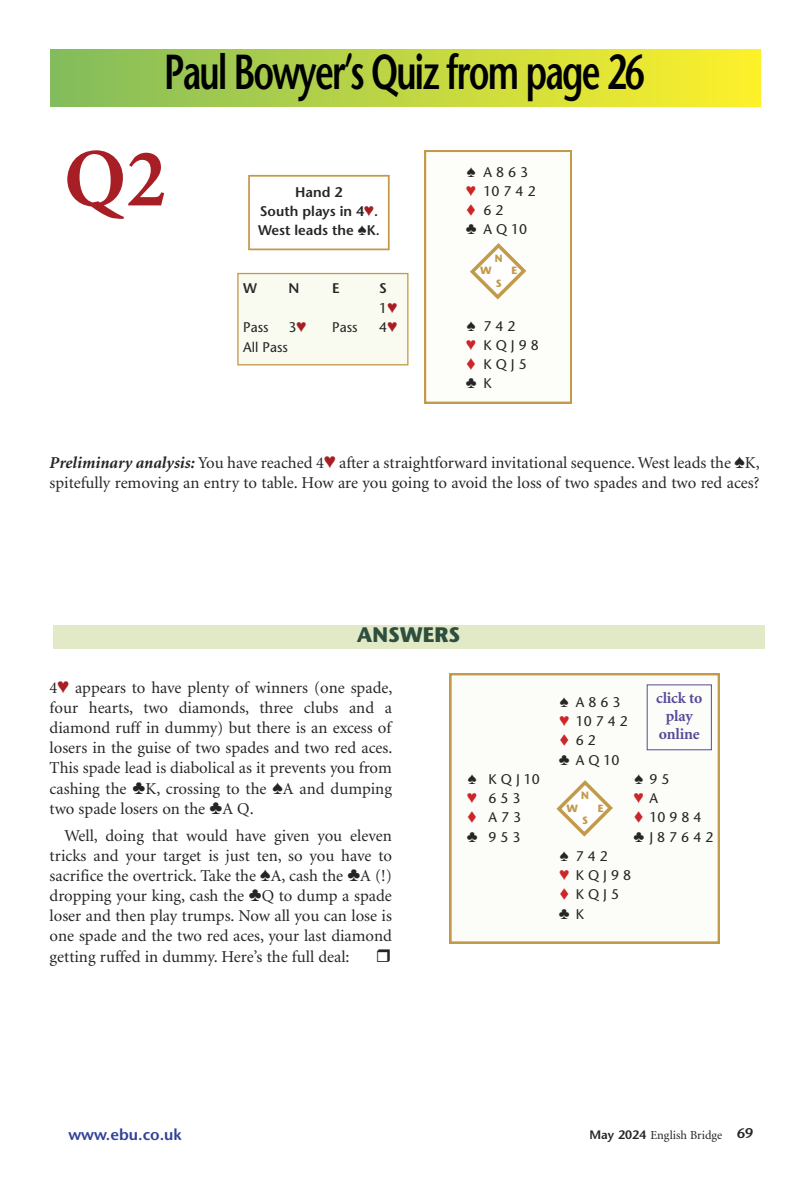
<style>
.page{position:relative;width:809px;height:1181px;background:#fff}
.page>*{position:absolute;margin:0;border:0;box-sizing:border-box;transform-origin:0 0}
.t1{font:700 82.77px "Minion";color:#a81e25}
.t2{font:600 49px "Stone Sans Std";letter-spacing:-.05em;color:#000;scale:.7 1}
.t3{font:700 21px "Stone Sans Std";color:#2e4f3e}
.t4{font:16.62px/20.1px "Minion";color:#262526;text-align:justify}
.t5{font:700 15.75px/18.4px "Minion";letter-spacing:-.01em;color:#58499a;text-align:center}
.t6{font:600 15.75px "Stone Sans Std";color:#304196}
.t7{font:500 14px/19.2px "Stone Sans Std";color:#262526}
.t8{font:600 14px/19.2px "Stone Sans Std";color:#262526;text-align:center}
.t9{font:12.25px "Minion";color:#262526}
.t10{font:700 10.5px "Stone Sans Std";color:#c29a4a}
.s1{color:#cc262a}
.s2{font-weight:700;font-style:italic}
.s3{font-family:"Stone Sans Std";font-weight:600}
.s4{font-family:"Stone Sans Std";font-weight:600;font-size:14px}
</style>
<div class="page">
<div style="left:50px;top:50px;width:710px;height:56px;background:linear-gradient(to right,#82bc5d,#fef12a)"></div>
<div style="left:53px;top:625px;width:711px;height:23px;background:#e1e9c7"></div>
<div style="left:238px;top:274px;width:169px;height:90px;background:#f9fbf0"></div>
<div style="left:237px;top:273px;width:171px;height:92px;border:1px solid #c29a4a"></div>
<div style="left:248px;top:175px;width:141px;height:75px;border:2px solid #c29a4a"></div>
<svg style="left:450px;top:673px;width:269px;height:270px"></svg>
<svg style="left:554px;top:777px;width:61px;height:62px"></svg>
<div style="left:647px;top:684px;width:64px;height:66px;border:1px solid #58499a"></div>
<svg style="left:424px;top:150px;width:147px;height:253px"></svg>
<svg style="left:560px;top:697px;width:8px;height:10px"></svg>
<svg style="left:560px;top:716px;width:9px;height:10px"></svg>
<svg style="left:559px;top:754px;width:10px;height:10px"></svg>
<svg style="left:468px;top:774px;width:8px;height:10px"></svg>
<svg style="left:634px;top:774px;width:8px;height:10px"></svg>
<svg style="left:467px;top:793px;width:9px;height:10px"></svg>
<svg style="left:634px;top:793px;width:9px;height:10px"></svg>
<svg style="left:467px;top:831px;width:10px;height:10px"></svg>
<svg style="left:634px;top:831px;width:9px;height:10px"></svg>
<svg style="left:560px;top:851px;width:8px;height:10px"></svg>
<svg style="left:560px;top:870px;width:9px;height:10px"></svg>
<svg style="left:559px;top:908px;width:10px;height:10px"></svg>
<h2 class="t2" style="left:164px;top:53px;width:688px">Paul Bowyer’s Quiz from page 26</h2>
<h1 class="t1" style="left:64px;top:147px;width:104px">Q2</h1>
<p class="t8" style="left:258px;top:184px;width:123px">Hand 2<br>South plays in 4 .<br>West leads the K.</p>
<p class="t7" style="left:483px;top:163px;width:54px">A 8 6 3<br>10 7 4 2</p>
<p class="t7" style="left:483px;top:202px;width:45px;text-indent:-17px"><span class="s1">▼</span> 6 2<br>A Q 10</p>
<p class="t10" style="left:494px;top:254px;width:9px">N</p>
<p class="t10" style="left:480px;top:267px;width:13px">W</p>
<p class="t10" style="left:511px;top:267px;width:7px">E</p>
<p class="t8" style="left:243px;top:280px;width:15px">W</p>
<p class="t8" style="left:288px;top:280px;width:12px">N</p>
<p class="t8" style="left:332px;top:280px;width:9px">E</p>
<p class="t8" style="left:379px;top:280px;width:9px">S</p>
<p class="t10" style="left:495px;top:279px;width:7px">S</p>
<p class="t7" style="left:379px;top:299px;width:10px">1</p>
<p class="t7" style="left:243px;top:319px;width:27px">Pass</p>
<p class="t7" style="left:288px;top:319px;width:10px">3</p>
<p class="t7" style="left:332px;top:319px;width:27px">Pass</p>
<p class="t7" style="left:379px;top:319px;width:10px">4</p>
<p class="t7" style="left:243px;top:339px;width:46px">All Pass</p>
<p class="t7" style="left:483px;top:317px;width:57px">7 4 2<br>K Q J 9 8</p>
<p class="t7" style="left:483px;top:356px;width:45px;text-indent:-17px"><span class="s1">▼</span> K Q J 5<br>K</p>
<p class="t4" style="left:50px;top:454px;width:711px"><span class="s2">Preliminary analysis:</span> You have reached 4 after a straightforward invitational sequence. West leads the K, spitefully removing an entry to table. How are you going to avoid the loss of two spades and two red aces?</p>
<p class="t3" style="left:357px;top:626px;width:105px">ANSWERS</p>
<p class="t4" style="left:50px;top:679px;width:344px">4 appears to have plenty of winners (one spade, four hearts, two diamonds, three clubs and a diamond ruff in dummy) but there is an excess of losers in the guise of two spades and two red aces.<br>This spade lead is diabolical as it prevents you from cashing the K, crossing to the A and dumping two spade losers on the A Q.</p>
<p class="t4" style="left:50px;top:827px;width:344px;text-indent:15px">Well, doing that would have given you eleven tricks and your target is just ten, so you have to sacrifice the overtrick. Take the A, cash the A (!) dropping your king, cash the Q to dump a spade loser and then play trumps. Now all you can lose is one spade and the two red aces, your last diamond getting ruffed in dummy. Here’s the full deal:</p>
<p class="t7" style="left:575px;top:693px;width:54px">A 8 6 3<br>10 7 4 2</p>
<p class="t7" style="left:575px;top:732px;width:45px;text-indent:-17px"><span class="s1">▼</span> 6 2<br>A Q 10</p>
<p class="t5" style="left:656px;top:690px;width:48px">click to play online</p>
<p class="t7" style="left:488px;top:770px;width:53px">K Q J 10</p>
<p class="t7" style="left:649px;top:770px;width:22px">9 5</p>
<p class="t7" style="left:488px;top:790px;width:34px">6 5 3</p>
<p class="t7" style="left:649px;top:790px;width:10px">A</p>
<p class="t7" style="left:467px;top:809px;width:56px"><span class="s1">▼</span> A 7 3</p>
<p class="t7" style="left:633px;top:809px;width:69px"><span class="s1">▼</span> 10 9 8 4</p>
<p class="t7" style="left:488px;top:828px;width:34px">9 5 3</p>
<p class="t7" style="left:649px;top:828px;width:66px">J 8 7 6 4 2</p>
<p class="t7" style="left:575px;top:847px;width:57px">7 4 2<br>K Q J 9 8</p>
<p class="t7" style="left:575px;top:886px;width:45px;text-indent:-17px"><span class="s1">▼</span> K Q J 5<br>K</p>
<p class="t10" style="left:581px;top:791px;width:9px">N</p>
<p class="t10" style="left:566px;top:804px;width:13px">W</p>
<p class="t10" style="left:598px;top:804px;width:7px">E</p>
<p class="t10" style="left:582px;top:816px;width:7px">S</p>
<p class="t6" style="left:68px;top:1128px;width:115px">www.ebu.co.uk</p>
<p class="t9" style="left:589px;top:1129px;width:165px"><span class="s3">May 2024</span> English Bridge <span class="s4">69</span></p>
</div>
